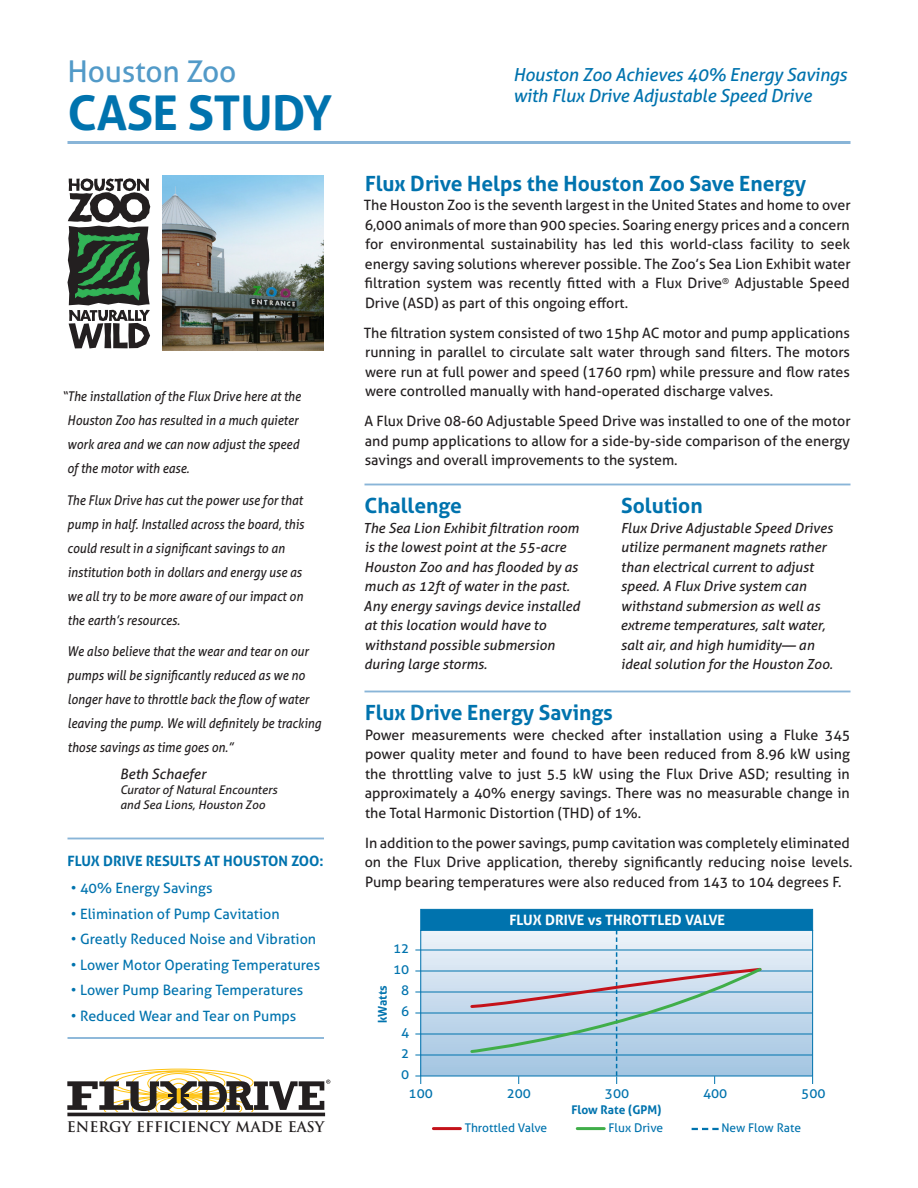
<style>
.page{position:relative;width:918px;height:1188px;background:#fff}
.page>*{position:absolute;margin:0;border:0;box-sizing:border-box;transform-origin:0 0}
.bot{font:700 48px "Aller";letter-spacing:-.01em;color:#0073ae}
.top{font:30px "Aller";letter-spacing:-.01em;color:#529ac8}
.Flux_Drive_Brochure{font:700 21px "Aller";color:#0073ae}
.top-2{font:italic 18px/21.6px "Aller";letter-spacing:-.01em;color:#0073ae}
.Flux_Drive_Brochure-2{font:14.25px/19.5px "Aller";color:#231f20;text-align:justify}
.Flux_Drive_Brochure-3{font:14.25px "Aller";color:#0073ae}
.Flux_Drive_Brochure-4{font:700 14.25px "Aller";color:#0073ae}
.Flux_Drive_Brochure-5{font:700 14.25px "Aller";color:#fff}
.Flux_Drive_Brochure-6{font:700 14.25px "Trajan Pro";color:#231f20}
.case_study_body{font:italic 14.25px "Aller";color:#231f20}
.Flux_Drive_Brochure-7{font:italic 13.95px/19.5px "Aller";color:#231f20}
.case_study_body-2{font:italic 13.5px/24px "Aller";color:#231f20;scale:.9 1}
.Flux_Drive_Brochure-8{font:13.5px "Aller";color:#0073ae}
.case_study_body-3{font:italic 12px/15px "Aller";color:#231f20}
.Flux_Drive_Brochure-9{font:12px "Aller";color:#0073ae}
.Flux_Drive_Brochure-10{font:700 12px "Aller";color:#0073ae}
</style>
<div class="page">
<div style="left:166px;top:1078px;width:25px;height:16px;border:1px solid #fec210;border-radius:50%"></div>
<div style="left:156px;top:1073px;width:45px;height:22px;border:1px solid #fec210;border-radius:50%"></div>
<div style="left:147px;top:1071px;width:61px;height:24px;border:1px solid #fec210;border-radius:50%"></div>
<div style="left:115px;top:1071px;width:127px;height:25px;border:1px solid #fec210;border-radius:50%"></div>
<div style="left:104px;top:1069px;width:150px;height:27px;border:1px solid #fec210;border-radius:50%"></div>
<div style="left:166px;top:1098px;width:25px;height:15px;border:1px solid #fec210;border-radius:50%"></div>
<div style="left:156px;top:1097px;width:45px;height:22px;border:1px solid #fec210;border-radius:50%"></div>
<div style="left:147px;top:1096px;width:61px;height:24px;border:1px solid #fec210;border-radius:50%"></div>
<div style="left:100px;top:1112px;width:154px;height:14px;background:#fff"></div>
<hr style="left:67px;top:1113px;width:258px;height:3px;background:#231f20">
<svg style="left:67px;top:1080px;width:263px;height:31px"></svg>
<hr style="left:68px;top:141px;width:782px;height:3px;background:#89b5d8">
<hr style="left:364px;top:484px;width:486px;height:1px;background:#89b5d8">
<hr style="left:364px;top:691px;width:486px;height:1px;background:#89b5d8">
<hr style="left:68px;top:838px;width:256px;height:1px;background:#89b5d8">
<hr style="left:68px;top:1037px;width:256px;height:2px;background:#89b5d8">
<svg style="left:68px;top:178px;width:82px;height:170px"></svg>
<img style="left:162px;top:176px;width:162px;height:175px">
<hr style="left:433px;top:1127px;width:27px;height:3px;background:#c4121a">
<hr style="left:577px;top:1127px;width:27px;height:3px;background:#40ae49">
<svg style="left:692px;top:1128px;width:27px;height:2px"></svg>
<hr style="left:415px;top:950px;width:397px;height:1px;background:#0073ae">
<hr style="left:415px;top:971px;width:397px;height:1px;background:#0073ae">
<hr style="left:415px;top:992px;width:397px;height:1px;background:#0073ae">
<hr style="left:415px;top:1013px;width:397px;height:1px;background:#0073ae">
<hr style="left:415px;top:1034px;width:397px;height:1px;background:#0073ae">
<hr style="left:415px;top:1055px;width:397px;height:1px;background:#0073ae">
<hr style="left:415px;top:1076px;width:397px;height:1px;background:#0073ae">
<svg style="left:420px;top:909px;width:393px;height:175px;background:#a5c7dd"></svg>
<p class="top" style="left:68px;top:53px;width:171px">Houston Zoo</p>
<p class="bot" style="left:68px;top:83px;width:266px">CASE STUDY</p>
<p class="case_study_body-2" style="left:67px;top:385px;width:261px;text-indent:-5px">“The installation of the Flux Drive here at the Houston Zoo has resulted in a much quieter work area and we can now adjust the speed of the motor with ease.</p>
<p class="case_study_body-2" style="left:66px;top:488px;width:266px">The Flux Drive has cut the power use for that pump in half. Installed across the board, this could result in a significant savings to an institution both in dollars and energy use as we all try to be more aware of our impact on the earth’s resources.</p>
<p class="case_study_body-2" style="left:67px;top:640px;width:284px">We also believe that the wear and tear on our pumps will be significantly reduced as we no longer have to throttle back the flow of water leaving the pump. We will definitely be tracking those savings as time goes on.”</p>
<p class="case_study_body" style="left:120px;top:766px;width:87px">Beth Schaefer</p>
<p class="case_study_body-3" style="left:120px;top:783px;width:159px">Curator of Natural Encounters and Sea Lions, Houston Zoo</p>
<p class="Flux_Drive_Brochure-4" style="left:68px;top:852px;width:258px">FLUX DRIVE RESULTS AT HOUSTON ZOO:</p>
<p class="Flux_Drive_Brochure-3" style="left:71px;top:880px;width:143px">• 40% Energy Savings</p>
<p class="Flux_Drive_Brochure-3" style="left:71px;top:905px;width:210px">• Elimination of Pump Cavitation</p>
<p class="Flux_Drive_Brochure-3" style="left:71px;top:931px;width:247px">• Greatly Reduced Noise and Vibration</p>
<p class="Flux_Drive_Brochure-3" style="left:71px;top:956px;width:251px">• Lower Motor Operating Temperatures</p>
<p class="Flux_Drive_Brochure-3" style="left:71px;top:982px;width:234px">• Lower Pump Bearing Temperatures</p>
<p class="Flux_Drive_Brochure-3" style="left:71px;top:1007px;width:227px">• Reduced Wear and Tear on Pumps</p>
<p class="Flux_Drive_Brochure-6" style="left:67px;top:1118px;width:259px">ENERGY EFFICIENCY MADE EASY</p>
<p class="top-2" style="left:513px;top:63px;width:336px">Houston Zoo Achieves 40% Energy Savings with Flux Drive Adjustable Speed Drive</p>
<p class="Flux_Drive_Brochure" style="left:365px;top:171px;width:443px">Flux Drive Helps the Houston Zoo Save Energy</p>
<p class="Flux_Drive_Brochure-2" style="left:364px;top:196px;width:489px">The Houston Zoo is the seventh largest in the United States and home to over 6,000 animals of more than 900 species. Soaring energy prices and a concern for environmental sustainability has led this world-class facility to seek energy saving solutions wherever possible. The Zoo’s Sea Lion Exhibit water filtration system was recently fitted with a Flux Drive<sup>®</sup> Adjustable Speed Drive (ASD) as part of this ongoing effort.</p>
<p class="Flux_Drive_Brochure-2" style="left:364px;top:323px;width:488px">The filtration system consisted of two 15hp AC motor and pump applications running in parallel to circulate salt water through sand filters. The motors were run at full power and speed (1760 rpm) while pressure and flow rates were controlled manually with hand-operated discharge valves.</p>
<p class="Flux_Drive_Brochure-2" style="left:365px;top:412px;width:488px">A Flux Drive 08-60 Adjustable Speed Drive was installed to one of the motor and pump applications to allow for a side-by-side comparison of the energy savings and overall improvements to the system.</p>
<p class="Flux_Drive_Brochure" style="left:365px;top:493px;width:99px">Challenge</p>
<p class="Flux_Drive_Brochure-7" style="left:363px;top:518px;width:218px">The Sea Lion Exhibit filtration room is the lowest point at the 55-acre<br>Houston Zoo and has flooded by as much as 12ft of water in the past.<br>Any energy savings device installed at this location would have to withstand possible submersion during large storms.</p>
<p class="Flux_Drive_Brochure" style="left:621px;top:493px;width:83px">Solution</p>
<p class="Flux_Drive_Brochure-7" style="left:621px;top:518px;width:214px">Flux Drive Adjustable Speed Drives utilize permanent magnets rather than electrical current to adjust speed. A Flux Drive system can withstand submersion as well as extreme temperatures, salt water, salt air, and high humidity— an ideal solution for the Houston Zoo.</p>
<p class="Flux_Drive_Brochure" style="left:365px;top:700px;width:249px">Flux Drive Energy Savings</p>
<p class="Flux_Drive_Brochure-2" style="left:365px;top:725px;width:487px">Power measurements were checked after installation using a Fluke 345 power quality meter and found to have been reduced from 8.96 kW using the throttling valve to just 5.5 kW using the Flux Drive ASD; resulting in approximately a 40% energy savings. There was no measurable change in the Total Harmonic Distortion (THD) of 1%.</p>
<p class="Flux_Drive_Brochure-2" style="left:365px;top:833px;width:489px;text-align:left">In addition to the power savings, pump cavitation was completely eliminated on the Flux Drive application, thereby significantly reducing noise levels.<br>Pump bearing temperatures were also reduced from 143 to 104 degrees F.</p>
<p class="Flux_Drive_Brochure-8" style="left:393px;top:940px;width:18px">12</p>
<p class="Flux_Drive_Brochure-8" style="left:393px;top:961px;width:18px">10</p>
<p class="Flux_Drive_Brochure-8" style="left:401px;top:982px;width:10px">8</p>
<p class="Flux_Drive_Brochure-8" style="left:401px;top:1003px;width:10px">6</p>
<p class="Flux_Drive_Brochure-8" style="left:401px;top:1024px;width:10px">4</p>
<p class="Flux_Drive_Brochure-8" style="left:401px;top:1045px;width:10px">2</p>
<p class="Flux_Drive_Brochure-8" style="left:401px;top:1066px;width:10px">0</p>
<p class="Flux_Drive_Brochure-10" style="left:375px;top:1023px;width:40px;rotate:-90deg">kWatts</p>
<p class="Flux_Drive_Brochure-5" style="left:509px;top:911px;width:217px">FLUX DRIVE vs THROTTLED VALVE</p>
<p class="Flux_Drive_Brochure-8" style="left:409px;top:1085px;width:26px">100</p>
<p class="Flux_Drive_Brochure-8" style="left:507px;top:1085px;width:26px">200</p>
<p class="Flux_Drive_Brochure-8" style="left:605px;top:1085px;width:26px">300</p>
<p class="Flux_Drive_Brochure-8" style="left:703px;top:1085px;width:26px">400</p>
<p class="Flux_Drive_Brochure-8" style="left:801px;top:1085px;width:26px">500</p>
<p class="Flux_Drive_Brochure-10" style="left:571px;top:1103px;width:92px">Flow Rate (GPM)</p>
<p class="Flux_Drive_Brochure-9" style="left:465px;top:1121px;width:84px">Throttled Valve</p>
<p class="Flux_Drive_Brochure-9" style="left:609px;top:1121px;width:56px">Flux Drive</p>
<p class="Flux_Drive_Brochure-9" style="left:721px;top:1121px;width:81px">New Flow Rate</p>
</div>
